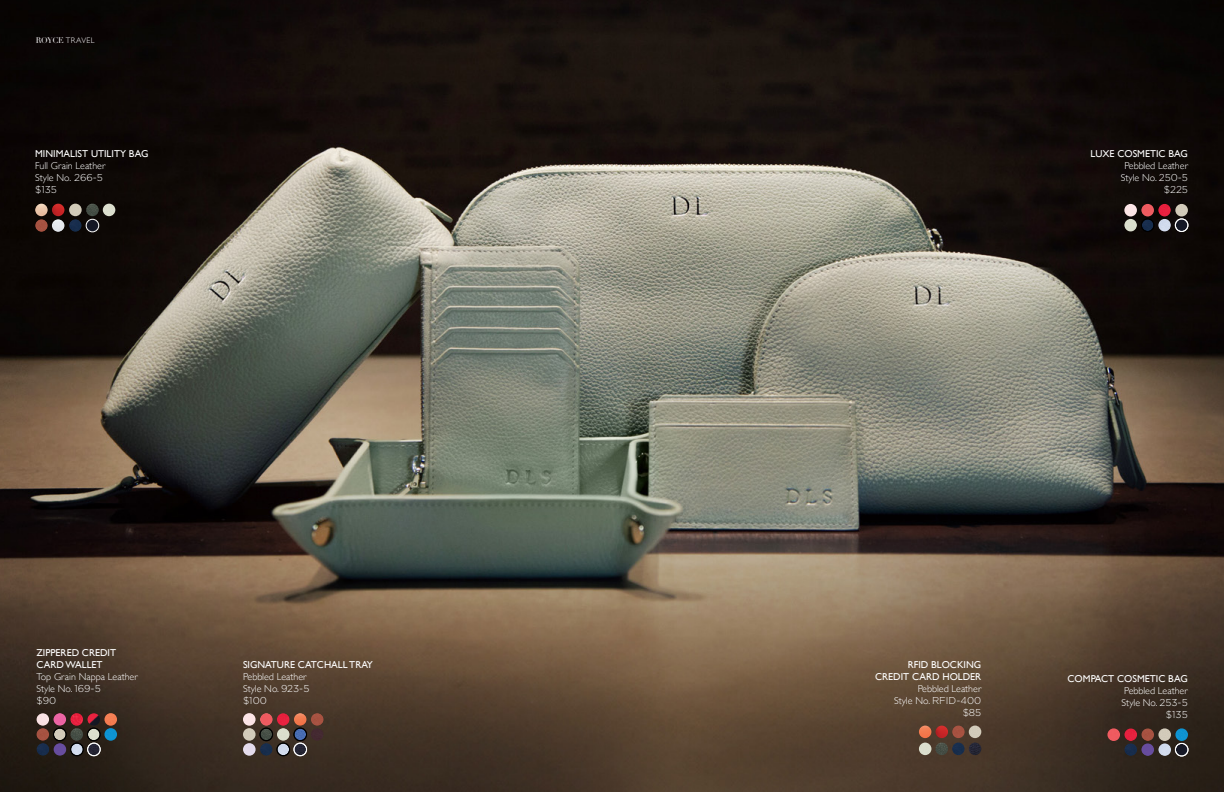
<style>
.page{position:relative;width:1224px;height:792px;background:#fff}
.page>*{position:absolute;margin:0;border:0;box-sizing:border-box;transform-origin:0 0}
.t1{font:300 10px/12px "Gill Sans";color:#fff}
.t2{font:10px/12px "Gill Sans";color:#fff}
.t3{font:300 10px "Gotham HTF";color:#fff}
.t4{font:300 8px "Gill Sans";letter-spacing:.045em;color:#fff}
.s1{font-family:"Didot";font-weight:400}
.s2{font-family:"Gotham HTF"}
</style>
<div class="page">
<img style="left:0;top:0;width:1224px;height:792px">
<svg style="left:1107px;top:728px;width:81px;height:28px;background:#5c464c"></svg>
<div style="left:1175px;top:743px;width:13px;height:13px;border:1px solid #fff;border-radius:50%"></div>
<div style="left:1141px;top:219px;width:13px;height:13px;border:1px solid #000;border-radius:50%"></div>
<div style="left:1175px;top:219px;width:13px;height:13px;border:1px solid #fff;border-radius:50%"></div>
<svg style="left:1124px;top:204px;width:64px;height:27px;background:#6d5356"></svg>
<svg style="left:36px;top:713px;width:81px;height:43px;background:#5d4649"></svg>
<div style="left:71px;top:743px;width:12px;height:13px;border:1px solid #000;border-radius:50%"></div>
<svg style="left:243px;top:713px;width:81px;height:43px;background:#6e5451"></svg>
<div style="left:277px;top:743px;width:13px;height:13px;border:1px solid #000;border-radius:50%"></div>
<svg style="left:35px;top:204px;width:80px;height:28px;background:#544440"></svg>
<svg style="left:919px;top:726px;width:62px;height:29px;background:#715248"></svg>
<p class="t4" style="left:36px;top:34px;width:60px"><span class="s1">ROYCE</span> TRAVEL</p>
<p class="t2" style="left:35px;top:147px;width:115px">MINIMALIST UTILITY BAG</p>
<p class="t1" style="left:35px;top:159px;width:72px">Full Grain Leather<br>Style No. <span class="s2">266-5</span></p>
<p class="t3" style="left:35px;top:184px;width:23px">$135</p>
<p class="t2" style="left:36px;top:646px;width:81px">ZIPPERED CREDIT<br>CARD WALLET</p>
<p class="t1" style="left:36px;top:670px;width:103px">Top Grain Nappa Leather<br>Style No. <span class="s2">169-5</span></p>
<p class="t3" style="left:36px;top:695px;width:21px">$90</p>
<p class="t2" style="left:243px;top:658px;width:131px">SIGNATURE CATCHALL TRAY</p>
<p class="t1" style="left:243px;top:670px;width:68px">Pebbled Leather<br>Style No. <span class="s2">923-5</span></p>
<p class="t3" style="left:243px;top:695px;width:25px">$100</p>
<p class="t2" style="left:1091px;top:147px;width:99px">LUXE COSMETIC BAG</p>
<p class="t1" style="left:1121px;top:159px;width:69px;text-align:center">Pebbled Leather<br>Style No. <span class="s2">250-5</span></p>
<p class="t3" style="left:1164px;top:184px;width:26px">$225</p>
<p class="t2" style="left:875px;top:658px;width:108px;text-align:right">RFID BLOCKING<br>CREDIT CARD HOLDER</p>
<p class="t1" style="left:894px;top:682px;width:89px;text-align:right">Pebbled Leather<br>Style No. <span class="s2">RFID-400</span></p>
<p class="t3" style="left:963px;top:707px;width:20px">$85</p>
<p class="t2" style="left:1068px;top:673px;width:122px">COMPACT COSMETIC BAG</p>
<p class="t1" style="left:1122px;top:684px;width:68px">Pebbled Leather<br>Style No. <span class="s2">253-5</span></p>
<p class="t3" style="left:1166px;top:709px;width:23px">$135</p>
</div>
